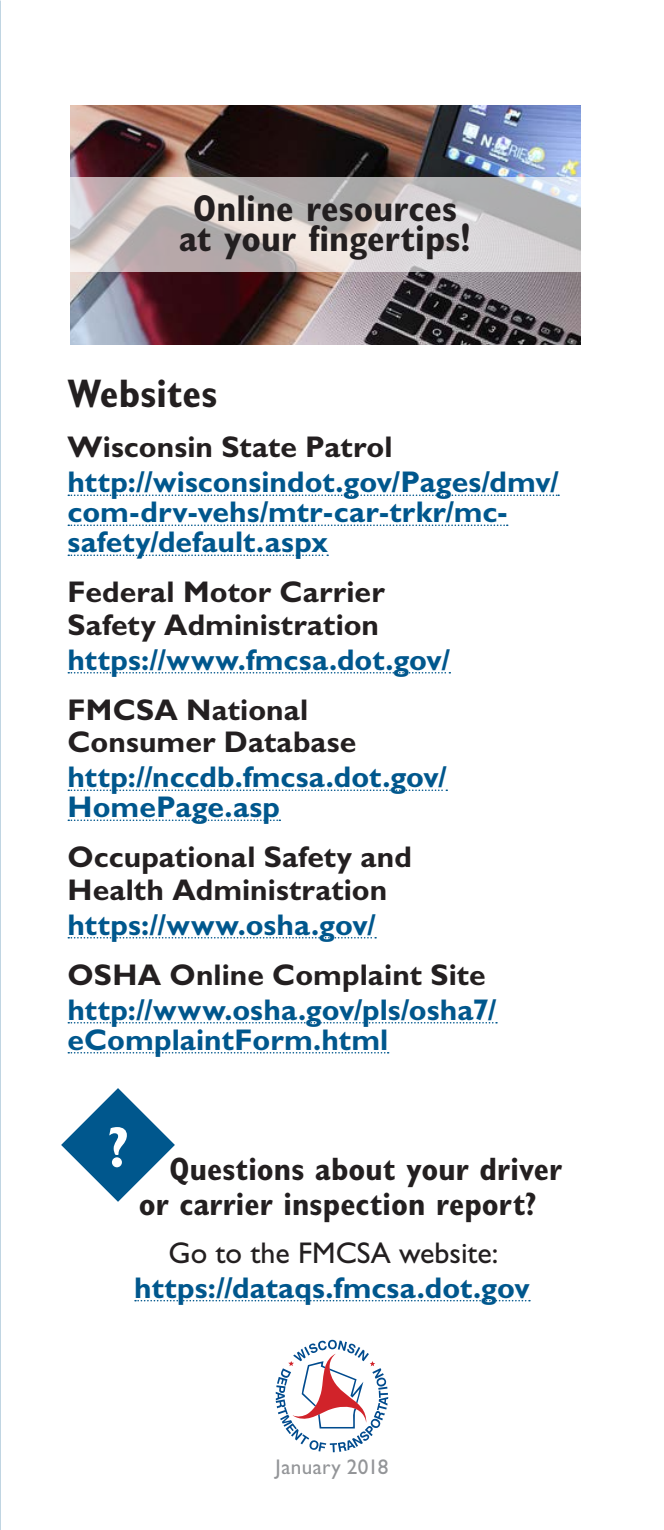
<style>
.page{position:relative;width:664px;height:1530px;background:#fff}
.page>*{position:absolute;margin:0;border:0;box-sizing:border-box;transform-origin:0 0}
.t1{font:700 57.5px "Gill Sans Std";color:#fff}
.sub2-black{font:700 condensed 40px "Gill Sans Std";color:#231f20}
.t2{font:700 condensed 37.5px/30px "Gill Sans Std";color:#231f20;text-align:center}
.sub4-center{font:700 condensed 32.5px/35px "Gill Sans Std";letter-spacing:.005em;color:#231f20}
.url{font:700 30px/30px "Gill Sans Std";letter-spacing:.005em;color:#00578d}
.title_before_url{font:700 30px/32.5px "Gill Sans Std";letter-spacing:.005em;color:#231f20}
.t3{font:30px "Gill Sans Std";color:#231f20}
.t4{font:21.25px "Gill Sans Std";letter-spacing:.015em;color:#939598}
.s1{font-size:40px}
</style>
<div class="page">
<hr style="left:663px;top:0;width:1px;height:1530px;background:#00578d">
<svg style="left:663px;top:965px;width:1px;height:516px"></svg>
<svg style="left:68px;top:495px;width:491px;height:1px"></svg>
<svg style="left:68px;top:525px;width:440px;height:1px"></svg>
<svg style="left:68px;top:555px;width:260px;height:1px"></svg>
<svg style="left:68px;top:672px;width:382px;height:2px"></svg>
<svg style="left:68px;top:790px;width:379px;height:1px"></svg>
<svg style="left:68px;top:820px;width:212px;height:1px"></svg>
<svg style="left:68px;top:937px;width:308px;height:2px"></svg>
<svg style="left:68px;top:1022px;width:429px;height:2px"></svg>
<svg style="left:68px;top:1052px;width:321px;height:2px"></svg>
<svg style="left:135px;top:1300px;width:395px;height:1px"></svg>
<svg style="left:61px;top:1088px;width:114px;height:114px"></svg>
<svg style="left:276px;top:1340px;width:112px;height:112px"></svg>
<img style="left:0;top:1222px;width:1px;height:308px">
<img style="left:70px;top:105px;width:510px;height:240px">
<svg style="left:70px;top:178px;width:510px;height:94px;background:#cbc5c5"></svg>
<p class="t2" style="left:179px;top:193px;width:293px">Online resources at your fingertips<span class="s1">!</span></p>
<p class="sub2-black" style="left:68px;top:370px;width:151px">Websites</p>
<p class="title_before_url" style="left:68px;top:431px;width:326px">Wisconsin State Patrol</p>
<p class="url" style="left:68px;top:467px;width:493px">http://wisconsindot.gov/Pages/dmv/ com-drv-vehs/mtr-car-trkr/mc&shy;safety/default.aspx</p>
<p class="title_before_url" style="left:68px;top:576px;width:319px">Federal Motor Carrier<br>Safety Administration</p>
<p class="url" style="left:68px;top:645px;width:384px">https://www.fmcsa.dot.gov/</p>
<p class="title_before_url" style="left:68px;top:693px;width:290px">FMCSA National<br>Consumer Database</p>
<p class="url" style="left:68px;top:762px;width:381px">http://nccdb.fmcsa.dot.gov/<br>HomePage.asp</p>
<p class="title_before_url" style="left:68px;top:841px;width:346px">Occupational Safety and<br>Health Administration</p>
<p class="url" style="left:68px;top:910px;width:310px">https://www.osha.gov/</p>
<p class="title_before_url" style="left:68px;top:958px;width:419px">OSHA Online Complaint Site</p>
<p class="url" style="left:68px;top:995px;width:431px">http://www.osha.gov/pls/osha7/ eComplaintForm.html</p>
<p class="t1" style="left:108px;top:1113px;width:23px">?</p>
<p class="sub4-center" style="left:139px;top:1152px;width:425px;text-indent:31px">Questions about your driver or carrier inspection report?</p>
<p class="t3" style="left:168px;top:1235px;width:331px">Go to the FMCSA website:</p>
<p class="url" style="left:134px;top:1273px;width:397px">https://dataqs.fmcsa.dot.gov</p>
<p class="t4" style="left:275px;top:1455px;width:114px">January 2018</p>
</div>
